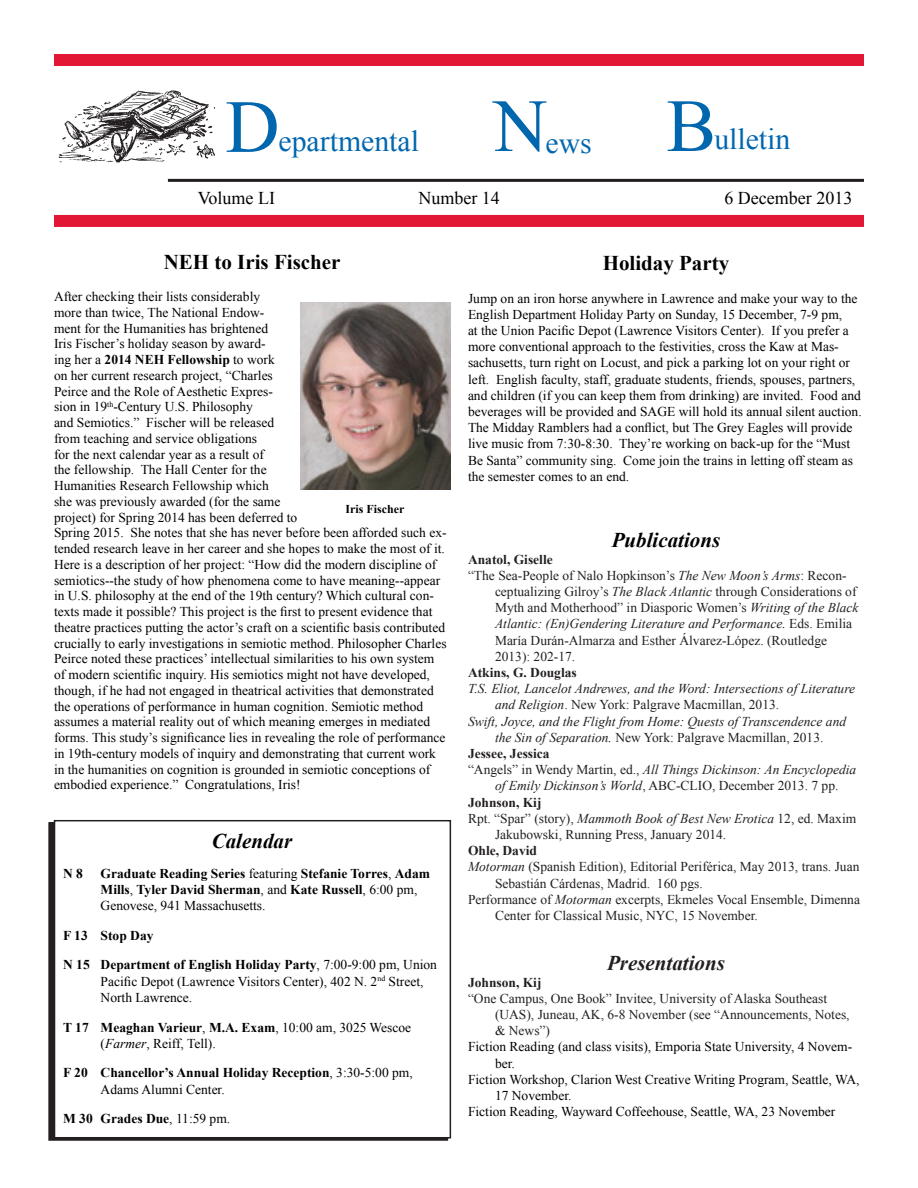
<style>
.page{position:relative;width:918px;height:1188px;background:#fff}
.page>*{position:absolute;margin:0;border:0;box-sizing:border-box;transform-origin:0 0}
.t1{font:75px "Times New Roman";color:#0067af}
.t2{font:29.7px "Times New Roman";color:#0067af}
.t3{font:700 21px "Times New Roman";color:#000}
.t4{font:italic 700 21px "Times New Roman";color:#000}
.t5{font:italic 700 21px "Times New Roman";color:#231f20}
.t6{font:18px "Times New Roman";color:#000}
.t7{font:13.5px/15.8px "Times New Roman";color:#000}
.t8{font:13.5px/16.2px "Times New Roman";color:#231f20}
.t9{font:italic 13.5px/16.2px "Times New Roman";color:#231f20}
.t10{font:700 13.5px/16.2px "Times New Roman";color:#000}
.t11{font:700 13.5px "Times New Roman";color:#231f20}
.t12{font:700 12px "Times New Roman";color:#000}
.s1{font-weight:700}
.s2{font-weight:400}
.s3{font-style:italic}
.s4{font-style:normal}
</style>
<div class="page">
<div style="left:54px;top:54px;width:810px;height:12px;background:#e21736"></div>
<hr style="left:168px;top:179px;width:696px;height:3px;background:#231f20">
<div style="left:54px;top:215px;width:810px;height:12px;background:#e21736"></div>
<img style="left:59px;top:89px;width:156px;height:73px">
<div style="left:54px;top:820px;width:397px;height:318px;border:2px solid #231f20"></div>
<img style="left:300px;top:302px;width:150px;height:188px">
<p class="t1" style="left:225px;top:76px;width:56px">D</p>
<p class="t1" style="left:493px;top:75px;width:56px">N</p>
<p class="t1" style="left:666px;top:75px;width:52px">B</p>
<p class="t2" style="left:279px;top:121px;width:142px">epartmental</p>
<p class="t2" style="left:546px;top:123px;width:48px">ews</p>
<p class="t2" style="left:714px;top:119px;width:77px">ulletin</p>
<p class="t6" style="left:198px;top:185px;width:79px">Volume LI</p>
<p class="t6" style="left:418px;top:185px;width:83px">Number 14</p>
<p class="t6" style="left:724px;top:185px;width:129px">6 December 2013</p>
<p class="t3" style="left:164px;top:248px;width:178px">NEH to Iris Fischer</p>
<p class="t7" style="left:54px;top:289px;width:394px">After checking their lists considerably<br>more than twice, The National Endow-<br>ment for the Humanities has brightened<br>Iris Fischer’s holiday season by award-<br>ing her a <span class="s1">2014 NEH Fellowship</span> to work<br>on her current research project, “Charles<br>Peirce and the Role of Aesthetic Expres-<br>sion in 19<sup>th</sup>-Century U.S. Philosophy<br>and Semiotics.” Fischer will be released<br>from teaching and service obligations<br>for the next calendar year as a result of<br>the fellowship. The Hall Center for the<br>Humanities Research Fellowship which<br>she was previously awarded (for the same<br>project) for Spring 2014 has been deferred to<br>Spring 2015. She notes that she has never before been afforded such ex&shy;tended research leave in her career and she hopes to make the most of it.<br>Here is a description of her project: “How did the modern discipline of semiotics--the study of how phenomena come to have meaning--appear in U.S. philosophy at the end of the 19th century? Which cultural con&shy;texts made it possible? This project is the first to present evidence that theatre practices putting the actor’s craft on a scientific basis contributed crucially to early investigations in semiotic method. Philosopher Charles Peirce noted these practices’ intellectual similarities to his own system of modern scientific inquiry. His semiotics might not have developed, though, if he had not engaged in theatrical activities that demonstrated the operations of performance in human cognition. Semiotic method assumes a material reality out of which meaning emerges in mediated forms. This study’s significance lies in revealing the role of performance in 19th-century models of inquiry and demonstrating that current work in the humanities on cognition is grounded in semiotic conceptions of embodied experience.” Congratulations, Iris!</p>
<p class="t12" style="left:346px;top:500px;width:60px">Iris Fischer</p>
<p class="t4" style="left:212px;top:826px;width:82px">Calendar</p>
<p class="t10" style="left:63px;top:865px;width:21px">N 8</p>
<p class="t10" style="left:101px;top:865px;width:331px">Graduate Reading Series <span class="s2">featuring</span> Stefanie Torres<span class="s2">,</span> Adam<br>Mills<span class="s2">,</span> Tyler David Sherman<span class="s2">, and</span> Kate Russell<span class="s2">, 6:00 pm,<br>Genovese, 941 Massachusetts.</span></p>
<p class="t10" style="left:63px;top:927px;width:92px">F 13 Stop Day</p>
<p class="t7" style="left:101px;top:957px;width:338px;line-height:16.2px;text-indent:-38px"><span class="s1">N 15 Department of English Holiday Party</span>, 7:00-9:00 pm, Union<br>Pacific Depot (Lawrence Visitors Center), 402 N. 2<sup>nd</sup> Street,<br>North Lawrence.</p>
<p class="t7" style="left:101px;top:1019px;width:312px;line-height:16.2px;text-indent:-38px"><span class="s1">T 17 Meaghan Varieur</span>, <span class="s1">M.A. Exam</span>, 10:00 am, 3025 Wescoe (<span class="s3">Farmer</span>, Reiff, Tell).</p>
<p class="t10" style="left:101px;top:1065px;width:314px;text-indent:-38px">F 20 Chancellor’s Annual Holiday Reception<span class="s2">, 3:30-5:00 pm,<br>Adams Alumni Center.</span></p>
<p class="t10" style="left:63px;top:1110px;width:169px">M 30 Grades Due<span class="s2">, 11:59 pm.</span></p>
<p class="t3" style="left:603px;top:249px;width:128px">Holiday Party</p>
<p class="t7" style="left:468px;top:290px;width:395px;line-height:16.2px">Jump on an iron horse anywhere in Lawrence and make your way to the English Department Holiday Party on Sunday, 15 December, 7-9 pm,<br>at the Union Pacific Depot (Lawrence Visitors Center). If you prefer a more conventional approach to the festivities, cross the Kaw at Mas&shy;sachusetts, turn right on Locust, and pick a parking lot on your right or left. English faculty, staff, graduate students, friends, spouses, partners, and children (if you can keep them from drinking) are invited. Food and beverages will be provided and SAGE will hold its annual silent auction.<br>The Midday Ramblers had a conflict, but The Grey Eagles will provide live music from 7:30-8:30. They’re working on back-up for the “Must Be Santa” community sing. Come join the trains in letting off steam as the semester comes to an end.</p>
<p class="t4" style="left:612px;top:526px;width:110px">Publications</p>
<p class="t11" style="left:468px;top:550px;width:86px">Anatol, Giselle</p>
<p class="t8" style="left:495px;top:567px;width:365px;text-indent:-27px">“The Sea-People of Nalo Hopkinson’s <span class="s3">The New Moon’s Arms</span>: Recon&shy;ceptualizing Gilroy’s <span class="s3">The Black Atlantic</span> through Considerations of Myth and Motherhood” in Diasporic Women’s <span class="s3">Writing of the Black Atlantic: (En)Gendering Literature and Performance.</span> Eds. Emilia María Durán-Almarza and Esther Álvarez-López. (Routledge 2013): 202-17.</p>
<p class="t11" style="left:468px;top:663px;width:110px">Atkins, G. Douglas</p>
<p class="t9" style="left:495px;top:680px;width:362px;text-indent:-27px">T.S. Eliot, Lancelot Andrewes, and the Word: Intersections of Literature and Religion<span class="s4">. New York: Palgrave Macmillan, 2013.</span></p>
<p class="t9" style="left:468px;top:713px;width:380px;text-align:center">Swift, Joyce, and the Flight from Home: Quests of Transcendence and the Sin of Separation. <span class="s4">New York: Palgrave Macmillan, 2013.</span></p>
<p class="t11" style="left:468px;top:744px;width:83px">Jessee, Jessica</p>
<p class="t9" style="left:495px;top:761px;width:363px;text-indent:-27px"><span class="s4">“Angels” in Wendy Martin, ed.,</span> All Things Dickinson: An Encyclopedia of Emily Dickinson’s World<span class="s4">, ABC-CLIO, December 2013. 7 pp.</span></p>
<p class="t11" style="left:468px;top:793px;width:75px">Johnson, Kij</p>
<p class="t8" style="left:495px;top:810px;width:363px;text-indent:-27px">Rpt. “Spar” (story), <span class="s3">Mammoth Book of Best New Erotica</span> 12, ed. Maxim<br>Jakubowski, Running Press, January 2014.</p>
<p class="t11" style="left:468px;top:841px;width:71px">Ohle, David</p>
<p class="t8" style="left:495px;top:859px;width:366px;text-indent:-27px"><span class="s3">Motorman</span> (Spanish Edition), Editorial Periférica, May 2013, trans. Juan<br>Sebastián Cárdenas, Madrid. 160 pgs.</p>
<p class="t8" style="left:495px;top:891px;width:367px;text-indent:-27px">Performance of <span class="s3">Motorman</span> excerpts, Ekmeles Vocal Ensemble, Dimenna<br>Center for Classical Music, NYC, 15 November.</p>
<p class="t5" style="left:607px;top:949px;width:119px">Presentations</p>
<p class="t11" style="left:468px;top:973px;width:75px">Johnson, Kij</p>
<p class="t8" style="left:495px;top:990px;width:356px;text-indent:-27px">“One Campus, One Book” Invitee, University of Alaska Southeast (UAS), Juneau, AK, 6-8 November (see “Announcements, Notes, &amp; News”)</p>
<p class="t7" style="left:495px;top:1039px;width:359px;line-height:16.2px;text-indent:-27px">Fiction Reading (and class visits), Emporia State University, 4 Novem&shy;ber.</p>
<p class="t7" style="left:495px;top:1071px;width:366px;line-height:16.2px;text-indent:-27px">Fiction Workshop, Clarion West Creative Writing Program, Seattle, WA,<br>17 November.</p>
<p class="t7" style="left:468px;top:1104px;width:369px">Fiction Reading, Wayward Coffeehouse, Seattle, WA, 23 November</p>
</div>
